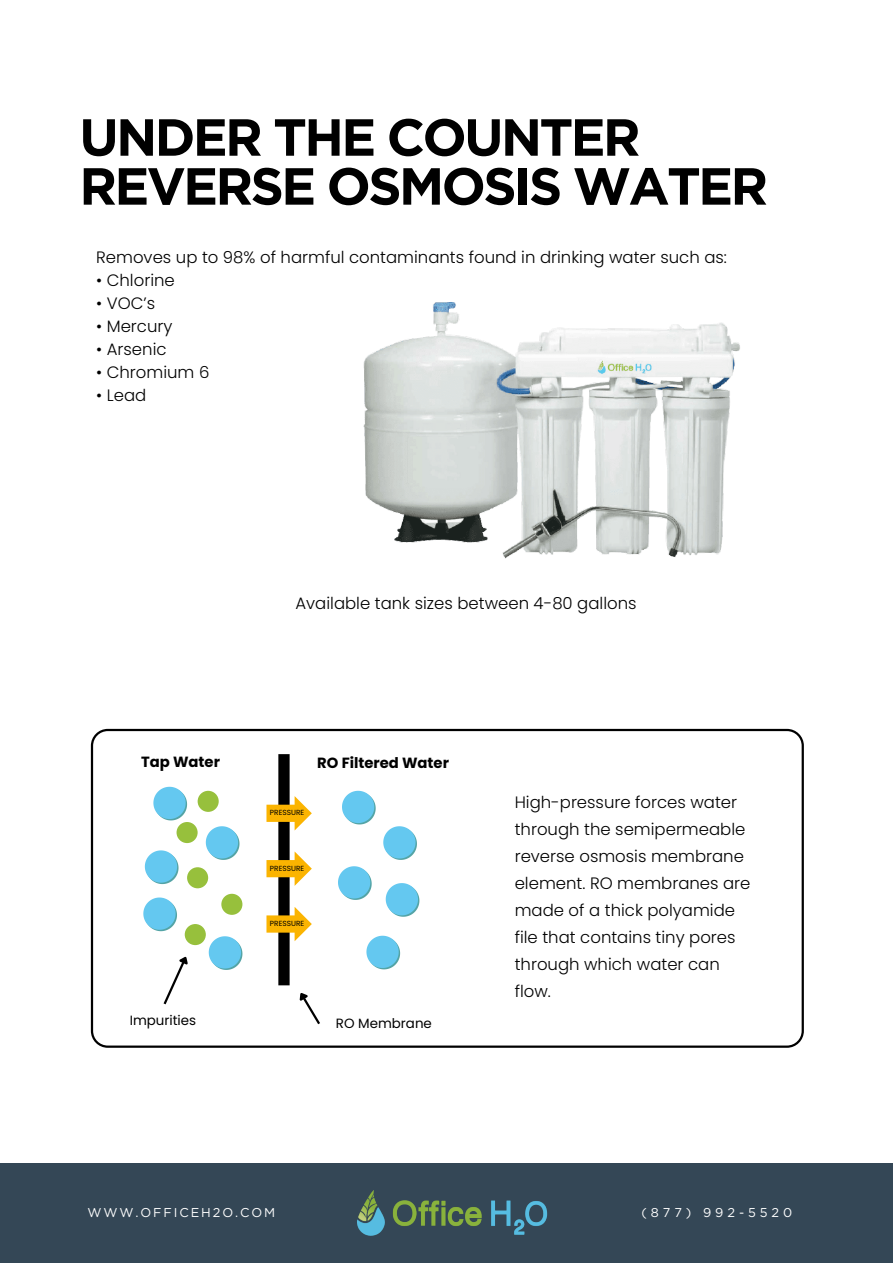
<style>
.page{position:relative;width:893px;height:1263px;background:#fff}
.page>*{position:absolute;margin:0;border:0;box-sizing:border-box;transform-origin:0 0}
.t1{font:700 52.05px/48.9px "Gotham";letter-spacing:-.05em;color:#000}
.t2{font:300 16.5px/27px "Poppins";color:#000}
.t3{font:700 14.77px "Poppins";color:#000}
.t4{font:13.42px "Poppins";color:#000}
.t5{font:12.75px "Gotham";letter-spacing:.15em;color:#fff}
.t6{font:12.75px "Gotham";letter-spacing:.31em;color:#fff}
.t7{font:7.35px "Poppins";color:#000}
</style>
<div class="page">
<img style="left:363px;top:302px;width:377px;height:257px">
<svg style="left:91px;top:729px;width:713px;height:319px"></svg>
<div style="left:278px;top:754px;width:12px;height:231px;background:#000"></div>
<svg style="left:338px;top:866px;width:34px;height:34px"></svg>
<div style="left:198px;top:791px;width:21px;height:21px;background:#97c03c;border-radius:50%"></div>
<div style="left:187px;top:867px;width:21px;height:21px;background:#97c03c;border-radius:50%"></div>
<div style="left:221px;top:894px;width:21px;height:21px;background:#97c03c;border-radius:50%"></div>
<div style="left:185px;top:924px;width:21px;height:21px;background:#97c03c;border-radius:50%"></div>
<div style="left:176px;top:822px;width:22px;height:21px;background:#97c03c;border-radius:50%"></div>
<svg style="left:342px;top:791px;width:34px;height:33px"></svg>
<svg style="left:383px;top:826px;width:34px;height:34px"></svg>
<svg style="left:366px;top:936px;width:34px;height:33px"></svg>
<svg style="left:153px;top:787px;width:34px;height:33px"></svg>
<svg style="left:206px;top:826px;width:33px;height:34px"></svg>
<svg style="left:145px;top:850px;width:33px;height:34px"></svg>
<svg style="left:143px;top:897px;width:34px;height:34px"></svg>
<svg style="left:209px;top:936px;width:33px;height:34px"></svg>
<svg style="left:386px;top:883px;width:33px;height:34px"></svg>
<svg style="left:293px;top:987px;width:29px;height:40px"></svg>
<svg style="left:266px;top:796px;width:46px;height:34px"></svg>
<svg style="left:266px;top:851px;width:46px;height:35px"></svg>
<svg style="left:266px;top:907px;width:46px;height:34px"></svg>
<svg style="left:162px;top:952px;width:32px;height:55px"></svg>
<div style="left:503px;top:782px;width:268px;height:212px;background:#fff"></div>
<div style="left:0;top:1163px;width:893px;height:100px;background:#344756"></div>
<img style="left:357px;top:1190px;width:191px;height:46px">
<h1 class="t1" style="left:79px;top:113px;width:690px">UNDER THE COUNTER<br>REVERSE OSMOSIS WATER</h1>
<p class="t2" style="left:96px;top:244px;width:632px">Removes up to 98% of harmful contaminants found in drinking water such as:</p>
<p class="t2" style="left:96px;top:267px;width:80px">• Chlorine</p>
<p class="t2" style="left:96px;top:290px;width:60px">• VOC’s</p>
<p class="t2" style="left:96px;top:313px;width:78px">• Mercury</p>
<p class="t2" style="left:96px;top:336px;width:72px">• Arsenic</p>
<p class="t2" style="left:96px;top:359px;width:115px">• Chromium 6</p>
<p class="t2" style="left:96px;top:382px;width:52px">• Lead</p>
<p class="t2" style="left:295px;top:589px;width:342px">Available tank sizes between 4-80 gallons</p>
<p class="t3" style="left:141px;top:751px;width:80px">Tap Water</p>
<p class="t3" style="left:317px;top:752px;width:133px">RO Filtered Water</p>
<p class="t7" style="left:270px;top:807px;width:36px">PRESSURE</p>
<p class="t7" style="left:270px;top:863px;width:36px">PRESSURE</p>
<p class="t4" style="left:130px;top:1011px;width:68px">Impurities</p>
<p class="t7" style="left:270px;top:918px;width:36px">PRESSURE</p>
<p class="t4" style="left:336px;top:1014px;width:97px">RO Membrane</p>
<p class="t2" style="left:515px;top:789px;width:237px">High-pressure forces water through the semipermeable reverse osmosis membrane element. RO membranes are made of a thick polyamide file that contains tiny pores through which water can flow.</p>
<p class="t5" style="left:87px;top:1205px;width:189px">WWW.OFFICEH2O.COM</p>
<p class="t6" style="left:641px;top:1205px;width:152px">(877) 992-5520</p>
</div>
